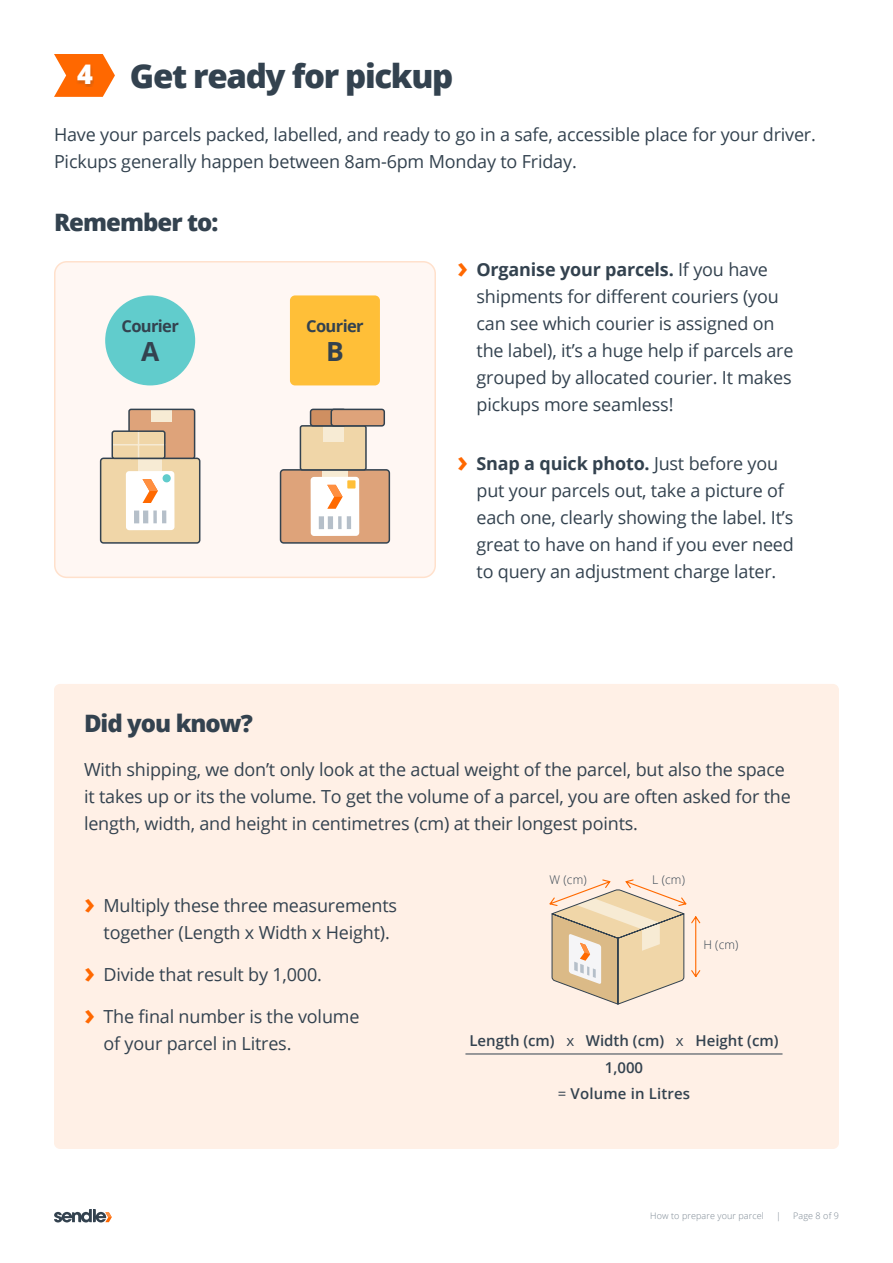
<style>
.page{position:relative;width:893px;height:1263px;background:#fff}
.page>*{position:absolute;margin:0;border:0;box-sizing:border-box;transform-origin:0 0}
.t1{font:800 33px "Open Sans";letter-spacing:-.04em;color:#33424f}
.t2{font:700 26.4px "Open Sans";color:#33424f}
.t3{font:800 24px "Open Sans";letter-spacing:-.04em;color:#33424f}
.t4{font:18px/27px "Open Sans";letter-spacing:-.01em;color:#33424f}
.t5{font:700 16.5px "Open Sans";letter-spacing:-.04em;color:#33424f}
.t6{font:600 15px/27px "Open Sans";color:#33424f;text-align:center}
.t7{font:300 12px "Open Sans";color:#33424f}
.t8{font:300 9px "Open Sans";letter-spacing:.01em;color:#7a8691}
.s1{font-size:27px;color:#fff}
.s2{font-weight:700;font-size:30px;color:#ff6800}
.s3{font-weight:700}
.s4{font-weight:400}
</style>
<div class="page">
<svg style="left:54px;top:1209px;width:58px;height:13px"></svg>
<svg style="left:54px;top:54px;width:61px;height:43px"></svg>
<div style="left:76px;top:65px;width:18px;height:22px;background:#33424f;opacity:.2"></div>
<div style="left:55px;top:262px;width:380px;height:315px;background:#fff7f3;border-radius:12px"></div>
<div style="left:54px;top:261px;width:382px;height:317px;border:2px solid #ffe1cc;border-radius:12px"></div>
<div style="left:101px;top:458px;width:99px;height:85px;background:#f0d6a8;border-radius:3px"></div>
<div style="left:139px;top:458px;width:23px;height:18px;background:#f7ebd4"></div>
<div style="left:100px;top:458px;width:100px;height:86px;border:2px solid #33424f;border-radius:3px"></div>
<div style="left:126px;top:471px;width:48px;height:59px;background:#fff;border-radius:3px"></div>
<div style="left:163px;top:475px;width:7px;height:7px;background:#61cccc;border-radius:50%"></div>
<div style="left:163px;top:474px;width:8px;height:8px;border:2px solid #61cccc;border-radius:50%"></div>
<hr style="left:162px;top:510px;width:4px;height:13px;background:#b5bfc9">
<svg style="left:153px;top:510px;width:4px;height:13px"></svg>
<div style="left:143px;top:510px;width:5px;height:13px;background:#b5bfc9"></div>
<div style="left:134px;top:510px;width:5px;height:13px;background:#b5bfc9"></div>
<svg style="left:142px;top:479px;width:16px;height:24px"></svg>
<div style="left:129px;top:409px;width:66px;height:49px;background:#dea37a;border-radius:2px"></div>
<div style="left:152px;top:409px;width:20px;height:13px;background:#f7ebd4"></div>
<div style="left:128px;top:409px;width:67px;height:50px;border:2px solid #33424f;border-radius:2px"></div>
<div style="left:112px;top:431px;width:53px;height:27px;background:#f0d6a8;border-radius:2px"></div>
<svg style="left:138px;top:433px;width:1px;height:23px"></svg>
<hr style="left:112px;top:444px;width:53px;height:1px;background:#f7ebd4">
<div style="left:112px;top:430px;width:54px;height:29px;border:2px solid #33424f;border-radius:2px"></div>
<div style="left:281px;top:470px;width:108px;height:73px;background:#dea37a;border-radius:3px"></div>
<div style="left:322px;top:470px;width:26px;height:20px;background:#f7ebd4"></div>
<div style="left:280px;top:469px;width:110px;height:75px;border:2px solid #33424f;border-radius:3px"></div>
<div style="left:300px;top:426px;width:66px;height:44px;background:#f0d6a8;border-radius:2px"></div>
<div style="left:323px;top:426px;width:20px;height:15px;background:#f7ebd4"></div>
<div style="left:300px;top:425px;width:67px;height:46px;border:2px solid #33424f;border-radius:2px"></div>
<div style="left:311px;top:477px;width:48px;height:59px;background:#fff;border-radius:3px"></div>
<svg style="left:347px;top:480px;width:8px;height:8px"></svg>
<hr style="left:347px;top:516px;width:4px;height:13px;background:#b5bfc9">
<svg style="left:338px;top:516px;width:4px;height:13px"></svg>
<div style="left:328px;top:516px;width:5px;height:13px;background:#b5bfc9"></div>
<div style="left:319px;top:516px;width:5px;height:13px;background:#b5bfc9"></div>
<svg style="left:327px;top:485px;width:16px;height:24px"></svg>
<div style="left:311px;top:409px;width:35px;height:17px;background:#cf8f61;border-radius:3px"></div>
<div style="left:310px;top:409px;width:36px;height:18px;border:2px solid #33424f;border-radius:3px"></div>
<div style="left:331px;top:409px;width:53px;height:17px;background:#dea37a;border-radius:3px"></div>
<div style="left:330px;top:409px;width:55px;height:18px;border:2px solid #33424f;border-radius:3px"></div>
<div style="left:54px;top:684px;width:785px;height:465px;background:#fff0e6;border-radius:6px"></div>
<hr style="left:465px;top:1054px;width:317px;height:1px;background:#33424f">
<svg style="left:549px;top:879px;width:152px;height:126px"></svg>
<div style="left:290px;top:295px;width:90px;height:90px;background:#ffbf38;border-radius:5px"></div>
<div style="left:105px;top:295px;width:90px;height:90px;background:#61cccc;border-radius:50%"></div>
<h1 class="t1" style="left:77px;top:51px;width:377px"><span class="s1">4</span> Get ready for pickup</h1>
<p class="t4" style="left:54px;top:120px;width:763px">Have your parcels packed, labelled, and ready to go in a safe, accessible place for your driver.<br>Pickups generally happen between 8am-6pm Monday to Friday.</p>
<h3 class="t3" style="left:54px;top:204px;width:166px">Remember to:</h3>
<p class="t5" style="left:121px;top:314px;width:59px">Courier</p>
<h2 class="t2" style="left:141px;top:333px;width:20px">A</h2>
<p class="t5" style="left:306px;top:314px;width:59px">Courier</p>
<h2 class="t2" style="left:326px;top:333px;width:19px">B</h2>
<h3 class="t3" style="left:84px;top:705px;width:170px">Did you know?</h3>
<p class="t4" style="left:476px;top:256px;width:319px;text-indent:-19px"><span class="s2">›</span> <span class="s3">Organise your parcels.</span> If you have shipments for different couriers (you can see which courier is assigned on the label), it’s a huge help if parcels are grouped by allocated courier. It makes pickups more seamless!</p>
<p class="t4" style="left:476px;top:450px;width:319px;text-indent:-19px"><span class="s2">›</span> <span class="s3">Snap a quick photo.</span> Just before you put your parcels out, take a picture of each one, clearly showing the label. It’s great to have on hand if you ever need to query an adjustment charge later.</p>
<p class="t4" style="left:84px;top:755px;width:708px">With shipping, we don’t only look at the actual weight of the parcel, but also the space it takes up or its the volume. To get the volume of a parcel, you are often asked for the length, width, and height in centimetres (cm) at their longest points.</p>
<p class="t4" style="left:104px;top:892px;width:295px;text-indent:-19px"><span class="s2">›</span> Multiply these three measurements together (Length x Width x Height).</p>
<p class="t4" style="left:84px;top:961px;width:239px"><span class="s2">›</span> Divide that result by 1,000.</p>
<p class="t4" style="left:104px;top:1003px;width:258px;text-indent:-19px"><span class="s2">›</span> The final number is the volume of your parcel in Litres.</p>
<p class="t7" style="left:549px;top:872px;width:39px">W (cm)</p>
<p class="t7" style="left:652px;top:872px;width:34px">L (cm)</p>
<p class="t7" style="left:703px;top:936px;width:37px">H (cm)</p>
<p class="t6" style="left:469px;top:1027px;width:311px">Length (cm) <span class="s4">x</span> Width (cm) <span class="s4">x</span> Height (cm)<br>1,000</p>
<p class="t6" style="left:558px;top:1080px;width:134px"><span class="s4">=</span> Volume in Litres</p>
<p class="t8" style="left:650px;top:1210px;width:115px">How to prepare your parcel</p>
<p class="t8" style="left:776px;top:1210px;width:6px">|</p>
<p class="t8" style="left:793px;top:1210px;width:47px">Page 8 of 9</p>
</div>
